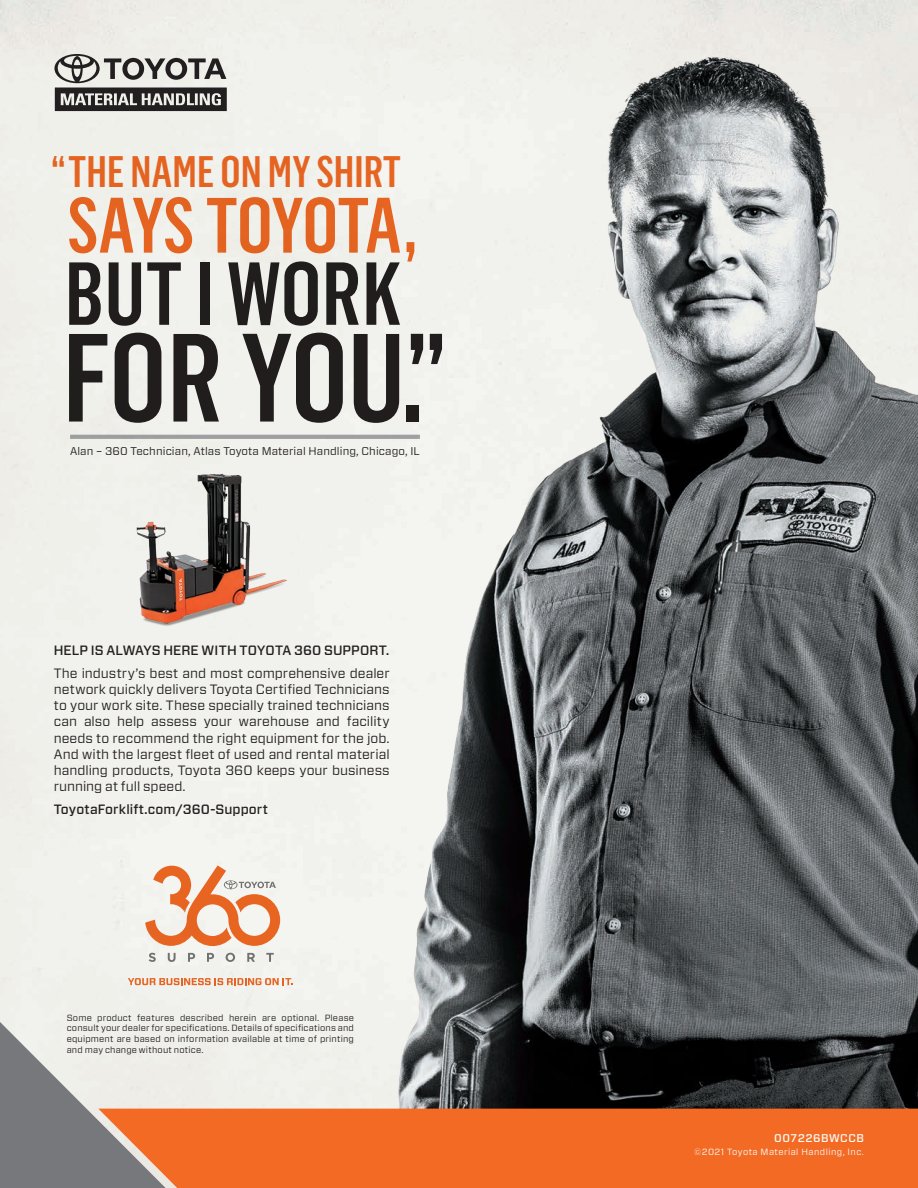
<style>
.page{position:relative;width:918px;height:1188px;background:#fff}
.page>*{position:absolute;margin:0;border:0;box-sizing:border-box;transform-origin:0 0}
.t1{font:500 122.85px "Flama Condensed";letter-spacing:-.005em;color:#231f20}
.t2{font:500 87.45px "Flama Condensed";letter-spacing:.005em;color:#231f20}
.t3{font:500 76.8px "Flama Condensed";letter-spacing:-.015em;color:#f36a24}
.t4{font:500 43.35px "Flama Condensed";color:#f36a24}
.t5{font:13.5px/16.2px "Forza";color:#231f20}
.t6{font:500 13.5px "Forza";letter-spacing:.005em;color:#231f20}
.t7{font:11.25px "Forza";letter-spacing:.01em;color:#231f20}
.t8{font:500 11.25px "Forza";letter-spacing:.05em;color:#fbfaf5}
.t9{font:9px/10.8px "Forza";letter-spacing:.015em;color:#231f20;text-align:justify}
.t10{font:9px "Forza";letter-spacing:.05em;color:#fbfaf5}
.s1{font-weight:500}
</style>
<div class="page">
<img style="left:0;top:0;width:918px;height:1109px">
<svg style="left:128px;top:978px;width:165px;height:7px"></svg>
<svg style="left:149px;top:953px;width:7px;height:9px"></svg>
<svg style="left:168px;top:953px;width:8px;height:9px"></svg>
<svg style="left:188px;top:953px;width:7px;height:9px"></svg>
<svg style="left:207px;top:953px;width:7px;height:9px"></svg>
<svg style="left:226px;top:953px;width:9px;height:9px"></svg>
<svg style="left:247px;top:953px;width:8px;height:9px"></svg>
<svg style="left:266px;top:953px;width:8px;height:9px"></svg>
<svg style="left:145px;top:865px;width:135px;height:81px"></svg>
<hr style="left:70px;top:435px;width:350px;height:4px;background:#9e9fa0">
<svg style="left:54px;top:54px;width:173px;height:57px;background:#8e8c8a"></svg>
<div style="left:166px;top:1109px;width:752px;height:79px;background:#f36a24"></div>
<svg style="left:0;top:1022px;width:166px;height:166px;background:#b2a8a1"></svg>
<img style="left:120px;top:460px;width:182px;height:182px">
<h3 class="t4" style="left:51px;top:144px;width:351px">“ THE NAME ON MY SHIRT</h3>
<h3 class="t3" style="left:67px;top:177px;width:352px">SAYS TOYOTA,</h3>
<h2 class="t2" style="left:65px;top:239px;width:339px">BUT I WORK</h2>
<h1 class="t1" style="left:63px;top:301px;width:386px">FOR YOU.”</h1>
<p class="t7" style="left:70px;top:443px;width:351px">Alan – 360 Technician, Atlas Toyota Material Handling, Chicago, IL</p>
<p class="t5" style="left:54px;top:638px;width:337px;line-height:23px"><span class="s1">HELP IS ALWAYS HERE WITH TOYOTA 360 SUPPORT.<br></span>The industry’s best and most comprehensive dealer</p>
<p class="t5" style="left:54px;top:681px;width:337px;text-align:justify">network quickly delivers Toyota Certified Technicians to your work site. These specially trained technicians can also help assess your warehouse and facility needs to recommend the right equipment for the job.<br>And with the largest fleet of used and rental material handling products, Toyota 360 keeps your business running at full speed.</p>
<p class="t6" style="left:54px;top:800px;width:216px">ToyotaForklift.com/360-Support</p>
<p class="t9" style="left:67px;top:1012px;width:289px">Some product features described herein are optional. Please consult your dealer for specifications. Details of specifications and equipment are based on information available at time of printing and may change without notice.</p>
<p class="t8" style="left:774px;top:1130px;width:91px">007226BWCCB</p>
<p class="t10" style="left:694px;top:1146px;width:171px">©2021 Toyota Material Handling, Inc.</p>
</div>
